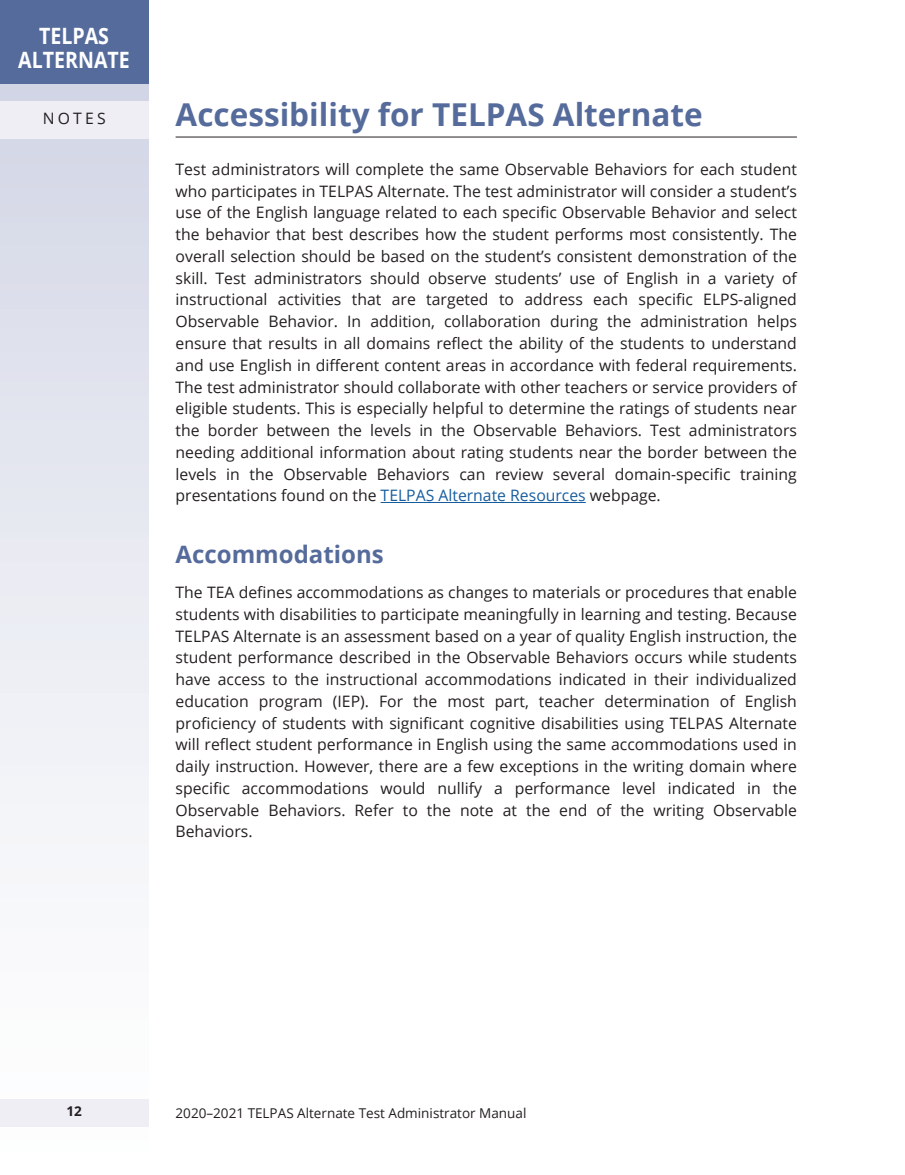
<style>
.page{position:relative;width:905px;height:1175px;background:#fff}
.page>*{position:absolute;margin:0;border:0;box-sizing:border-box;transform-origin:0 0}
.H1_underline{font:700 31.5px "Open Sans";color:#556b9b}
.H2_16pt{font:700 24px "Open Sans";color:#556b9b}
.t1{font:700 22.5px/24px "Open Sans";color:#fff;text-align:center;scale:.87 1}
.Body_Text{font:15.75px/21.8px "Open Sans";color:#231f20;text-align:justify}
.t2{font:13.5px "Open Sans";color:#231f20}
.t3{font:700 13.5px "Open Sans";color:#231f20}
.s1{color:#175d9e}
</style>
<div class="page">
<svg style="left:0;top:83px;width:148px;height:1044px"></svg>
<div style="left:0;top:101px;width:148px;height:38px;background:#f0eef5"></div>
<hr style="left:176px;top:137px;width:620px;height:1px;background:#231f20">
<hr style="left:380px;top:502px;width:205px;height:1px;background:#175d9e">
<div style="left:0;top:1099px;width:148px;height:27px;background:#f0eef5"></div>
<div style="left:0;top:0;width:148px;height:83px;background:#556b9b"></div>
<h3 class="t1" style="left:18px;top:24px;width:130px">TELPAS<br>ALTERNATE</h3>
<p class="Body_Text" style="left:43px;top:107px;width:64px">NOTES</p>
<h2 class="H1_underline" style="left:176px;top:92px;width:529px">Accessibility for TELPAS Alternate</h2>
<p class="Body_Text" style="left:176px;top:158px;width:623px">Test administrators will complete the same Observable Behaviors for each student who participates in TELPAS Alternate. The test administrator will consider a student’s use of the English language related to each specific Observable Behavior and select the behavior that best describes how the student performs most consistently. The overall selection should be based on the student’s consistent demonstration of the skill. Test administrators should observe students’ use of English in a variety of instructional activities that are targeted to address each specific ELPS-aligned Observable Behavior. In addition, collaboration during the administration helps ensure that results in all domains reflect the ability of the students to understand and use English in different content areas in accordance with federal requirements.<br>The test administrator should collaborate with other teachers or service providers of eligible students. This is especially helpful to determine the ratings of students near the border between the levels in the Observable Behaviors. Test administrators needing additional information about rating students near the border between the levels in the Observable Behaviors can review several domain-specific training presentations found on the <span class="s1">TELPAS Alternate Resources</span> webpage.</p>
<h2 class="H2_16pt" style="left:176px;top:537px;width:210px">Accommodations</h2>
<p class="Body_Text" style="left:176px;top:581px;width:623px">The TEA defines accommodations as changes to materials or procedures that enable students with disabilities to participate meaningfully in learning and testing. Because TELPAS Alternate is an assessment based on a year of quality English instruction, the student performance described in the Observable Behaviors occurs while students have access to the instructional accommodations indicated in their individualized education program (IEP). For the most part, teacher determination of English proficiency of students with significant cognitive disabilities using TELPAS Alternate will reflect student performance in English using the same accommodations used in daily instruction. However, there are a few exceptions in the writing domain where specific accommodations would nullify a performance level indicated in the Observable Behaviors. Refer to the note at the end of the writing Observable Behaviors.</p>
<p class="t3" style="left:67px;top:1102px;width:17px">12</p>
<p class="t2" style="left:176px;top:1104px;width:352px">2020–2021 TELPAS Alternate Test Administrator Manual</p>
</div>
